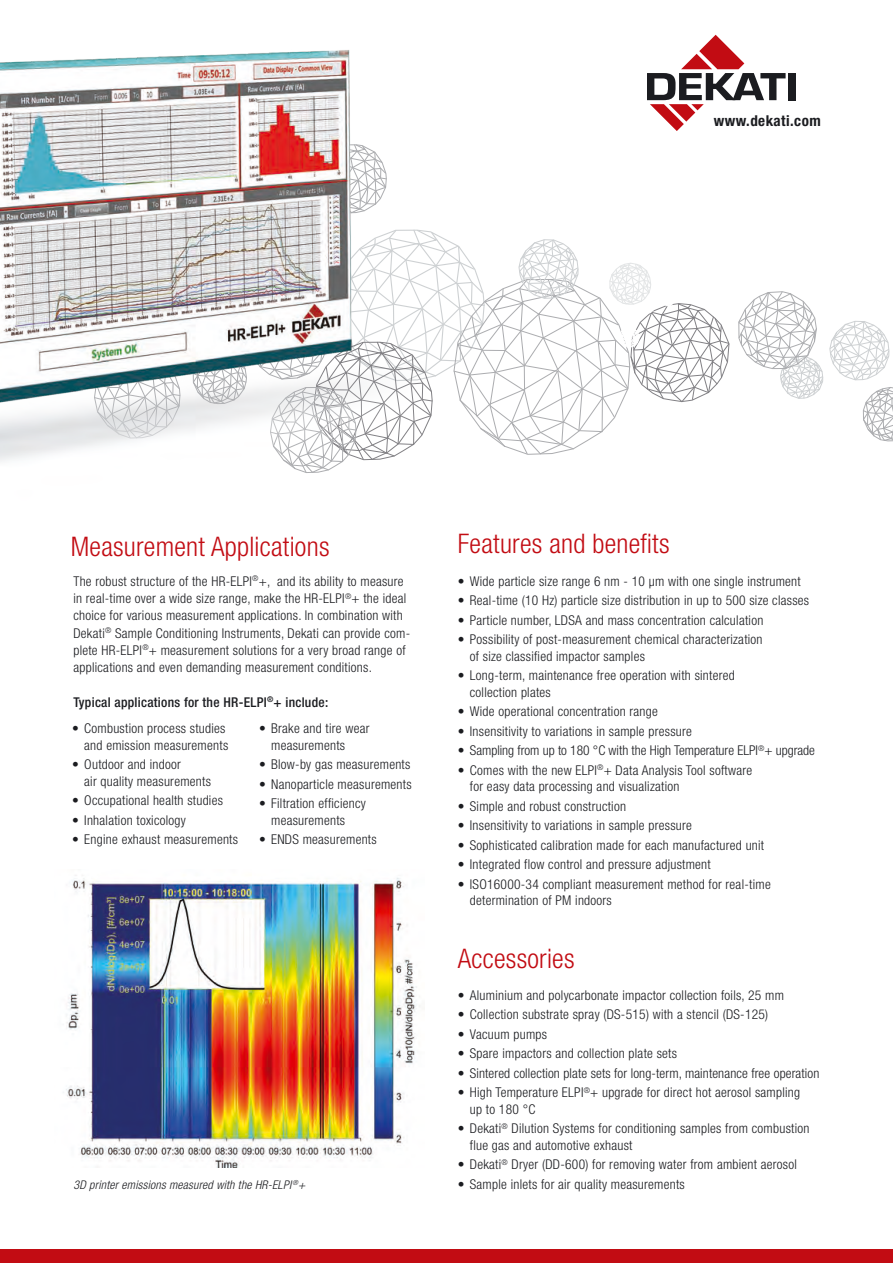
<style>
.page{position:relative;width:893px;height:1263px;background:#fff}
.page>*{position:absolute;margin:0;border:0;box-sizing:border-box;transform-origin:0 0}
.t1{font:300 condensed 27px "Helvetica Neue";letter-spacing:.01em;color:#c20c13}
.t2{font:700 condensed 15px "Helvetica Neue";letter-spacing:.03em;color:#1b1c20}
.t3{font:300 condensed 13.5px/16.5px "Helvetica Neue";letter-spacing:.02em;color:#1b1c20}
.t4{font:300 condensed 13.5px "Helvetica Neue";color:#1b1c20}
.t5{font:500 condensed 13.5px "Helvetica Neue";letter-spacing:.02em;color:#1b1c20}
.t6{font:italic 300 condensed 12px "Helvetica Neue";letter-spacing:.02em;color:#1b1c20}
</style>
<div class="page">
<svg style="left:647px;top:35px;width:139px;height:96px"></svg>
<div style="left:789px;top:73px;width:7px;height:27px;background:#1b1c20"></div>
<div style="left:0;top:1250px;width:893px;height:13px;background:#c20c13"></div>
<svg style="left:863px;top:387px;width:30px;height:54px"></svg>
<svg style="left:829px;top:321px;width:61px;height:60px"></svg>
<svg style="left:738px;top:291px;width:85px;height:108px"></svg>
<svg style="left:616px;top:263px;width:114px;height:152px"></svg>
<img style="left:0;top:50px;width:616px;height:423px">
<img style="left:66px;top:875px;width:354px;height:292px">
<p class="t2" style="left:714px;top:111px;width:108px">www.dekati.com</p>
<h1 class="t1" style="left:71px;top:531px;width:260px">Measurement Applications</h1>
<p class="t3" style="left:73px;top:572px;width:338px;line-height:17.2px">The robust structure of the HR-ELPI<sup>®</sup>+, and its ability to measure in real-time over a wide size range, make the HR-ELPI<sup>®</sup>+ the ideal choice for various measurement applications. In combination with Dekati<sup>®</sup> Sample Conditioning Instruments, Dekati can provide com&shy;plete HR-ELPI<sup>®</sup>+ measurement solutions for a very broad range of applications and even demanding measurement conditions.</p>
<p class="t5" style="left:73px;top:694px;width:256px">Typical applications for the HR-ELPI<sup>®</sup>+ include:</p>
<p class="t3" style="left:72px;top:720px;width:157px;text-align:right">• Combustion process studies and emission measurements</p>
<p class="t3" style="left:84px;top:756px;width:128px;text-indent:-12px">• Outdoor and indoor<br>air quality measurements</p>
<p class="t3" style="left:72px;top:792px;width:152px">• Occupational health studies</p>
<p class="t3" style="left:72px;top:811px;width:115px">• Inhalation toxicology</p>
<p class="t3" style="left:72px;top:831px;width:167px">• Engine exhaust measurements</p>
<p class="t3" style="left:271px;top:720px;width:100px;text-indent:-12px">• Brake and tire wear measurements</p>
<p class="t3" style="left:259px;top:756px;width:153px">• Blow-by gas measurements</p>
<p class="t3" style="left:259px;top:775px;width:154px">• Nanoparticle measurements</p>
<p class="t3" style="left:271px;top:795px;width:96px;text-indent:-12px">• Filtration efficiency measurements</p>
<p class="t3" style="left:259px;top:831px;width:119px">• ENDS measurements</p>
<p class="t6" style="left:73px;top:1178px;width:233px">3D printer emissions measured with the HR-ELPI <sup>®</sup>+</p>
<h1 class="t1" style="left:458px;top:528px;width:213px">Features and benefits</h1>
<p class="t3" style="left:458px;top:573px;width:344px">• Wide particle size range 6 nm - 10 μm with one single instrument</p>
<p class="t3" style="left:458px;top:592px;width:353px">• Real-time (10 Hz) particle size distribution in up to 500 size classes</p>
<p class="t3" style="left:458px;top:612px;width:307px">• Particle number, LDSA and mass concentration calculation</p>
<p class="t3" style="left:470px;top:631px;width:294px;text-indent:-12px">• Possibility of post-measurement chemical characterization of size classified impactor samples</p>
<p class="t3" style="left:470px;top:667px;width:266px;text-indent:-12px">• Long-term, maintenance free operation with sintered collection plates</p>
<p class="t3" style="left:458px;top:703px;width:201px">• Wide operational concentration range</p>
<p class="t3" style="left:458px;top:723px;width:236px">• Insensitivity to variations in sample pressure</p>
<p class="t4" style="left:458px;top:743px;width:359px">• Sampling from up to 180 °C with the High Temperature ELPI<sup>®</sup>+ upgrade</p>
<p class="t3" style="left:470px;top:762px;width:284px;text-indent:-12px">• Comes with the new ELPI<sup>®</sup>+ Data Analysis Tool software for easy data processing and visualization</p>
<p class="t3" style="left:458px;top:798px;width:170px">• Simple and robust construction</p>
<p class="t3" style="left:458px;top:817px;width:236px">• Insensitivity to variations in sample pressure</p>
<p class="t3" style="left:458px;top:837px;width:308px">• Sophisticated calibration made for each manufactured unit</p>
<p class="t3" style="left:458px;top:856px;width:254px">• Integrated flow control and pressure adjustment</p>
<p class="t3" style="left:470px;top:876px;width:302px;text-indent:-12px">• ISO16000-34 compliant measurement method for real-time determination of PM indoors</p>
<h1 class="t1" style="left:458px;top:943px;width:118px">Accessories</h1>
<p class="t3" style="left:458px;top:987px;width:328px">• Aluminium and polycarbonate impactor collection foils, 25 mm</p>
<p class="t3" style="left:458px;top:1006px;width:312px">• Collection substrate spray (DS-515) with a stencil (DS-125)</p>
<p class="t3" style="left:458px;top:1026px;width:91px">• Vacuum pumps</p>
<p class="t3" style="left:458px;top:1045px;width:221px">• Spare impactors and collection plate sets</p>
<p class="t3" style="left:458px;top:1065px;width:363px">• Sintered collection plate sets for long-term, maintenance free operation</p>
<p class="t3" style="left:470px;top:1084px;width:332px;text-indent:-12px">• High Temperature ELPI<sup>®</sup>+ upgrade for direct hot aerosol sampling up to 180 °C</p>
<p class="t3" style="left:470px;top:1120px;width:341px;text-indent:-12px">• Dekati<sup>®</sup> Dilution Systems for conditioning samples from combustion flue gas and automotive exhaust</p>
<p class="t3" style="left:458px;top:1156px;width:341px">• Dekati<sup>®</sup> Dryer (DD-600) for removing water from ambient aerosol</p>
<p class="t3" style="left:458px;top:1176px;width:228px">• Sample inlets for air quality measurements</p>
</div>
